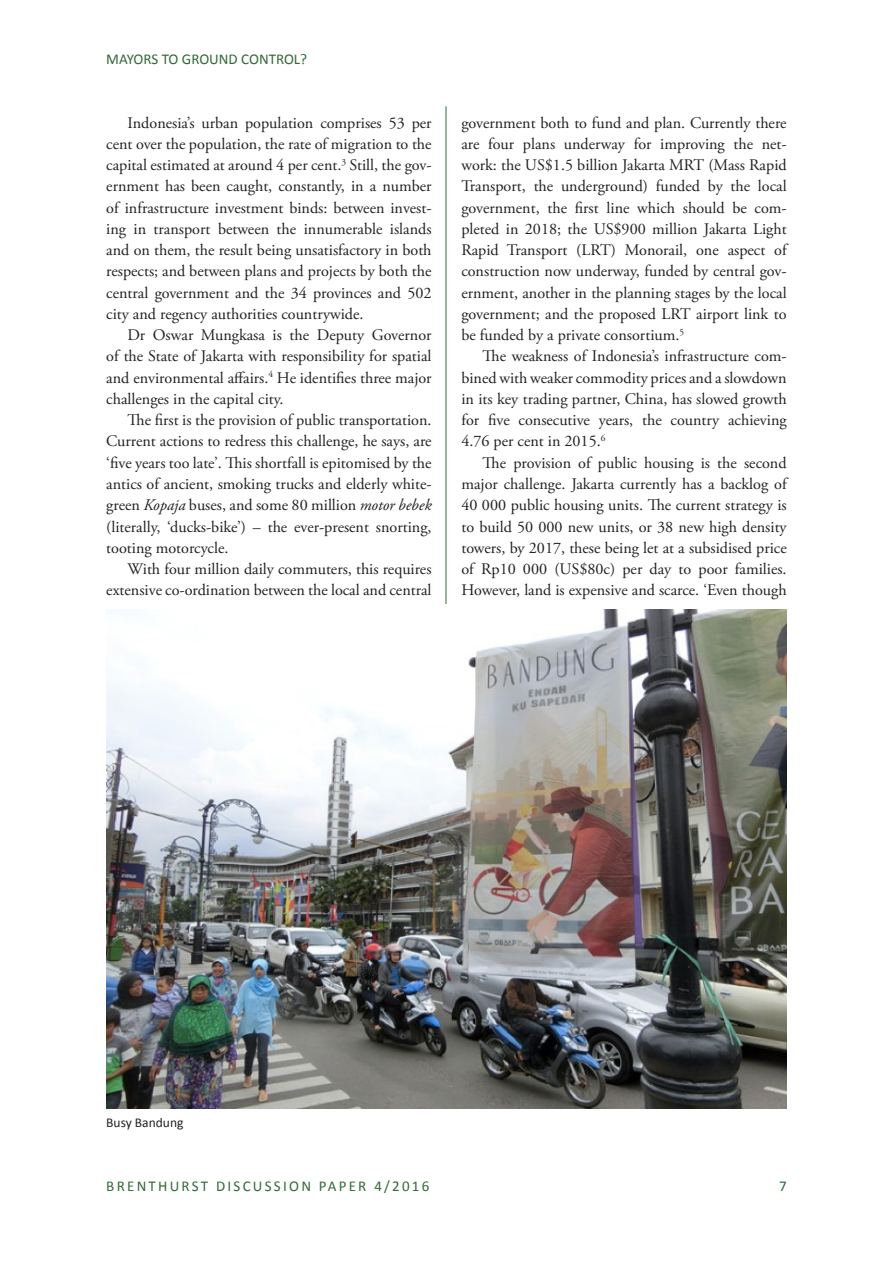
<style>
.page{position:relative;width:893px;height:1263px;background:#fff}
.page>*{position:absolute;margin:0;border:0;box-sizing:border-box;transform-origin:0 0}
.Body_Text{font:16.2px/21.3px "Adobe Garamond Pro";color:#231f20;text-align:justify}
.t1{font:15px "Calibri";letter-spacing:.15em;color:#346839}
.t2{font:15px "Calibri";color:#346839}
.Body_Caption{font:13.5px "Calibri";color:#231f20}
.s1{font-style:italic}
</style>
<div class="page">
<hr style="left:445px;top:106px;width:1px;height:1021px;background:#346839">
<div style="left:106px;top:604px;width:681px;height:523px;background:#fff"></div>
<img style="left:106px;top:609px;width:681px;height:499px">
<p class="t2" style="left:106px;top:49px;width:202px">MAYORS TO GROUND CONTROL?</p>
<p class="Body_Text" style="left:106px;top:112px;width:327px;text-indent:21px">Indonesia’s urban population comprises 53 per cent over the population, the rate of migration to the capital estimated at around 4 per cent.<sup>3</sup> Still, the gov&shy;ernment has been caught, constantly, in a number of infrastructure investment binds: between invest&shy;ing in transport between the innumerable islands and on them, the result being unsatisfactory in both respects; and between plans and projects by both the central government and the 34 provinces and 502 city and regency authorities countrywide.</p>
<p class="Body_Text" style="left:106px;top:325px;width:327px;text-indent:21px">Dr Oswar Mungkasa is the Deputy Governor of the State of Jakarta with responsibility for spatial and environmental affairs.<sup>4</sup> He identifies three major challenges in the capital city.</p>
<p class="Body_Text" style="left:106px;top:410px;width:327px;text-indent:21px">The first is the provision of public transportation.<br>Current actions to redress this challenge, he says, are ‘five years too late’. This shortfall is epitomised by the antics of ancient, smoking trucks and elderly white&shy;green <span class="s1">Kopaja</span> buses, and some 80 million <span class="s1">motor bebek </span>(literally, ‘ducks-bike’) – the ever-present snorting, tooting motorcycle.</p>
<p class="Body_Text" style="left:106px;top:559px;width:327px;text-align:right">With four million daily commuters, this requires extensive co-ordination between the local and central</p>
<p class="Body_Text" style="left:461px;top:112px;width:327px">government both to fund and plan. Currently there are four plans underway for improving the net&shy;work: the US$1.5 billion Jakarta MRT (Mass Rapid Transport, the underground) funded by the local government, the first line which should be com&shy;pleted in 2018; the US$900 million Jakarta Light Rapid Transport (LRT) Monorail, one aspect of construction now underway, funded by central gov&shy;ernment, another in the planning stages by the local government; and the proposed LRT airport link to be funded by a private consortium.<sup>5</sup></p>
<p class="Body_Text" style="left:461px;top:346px;width:327px;text-indent:21px">The weakness of Indonesia’s infrastructure com&shy;bined with weaker commodity prices and a slowdown in its key trading partner, China, has slowed growth for five consecutive years, the country achieving 4.76 per cent in 2015.<sup>6</sup></p>
<p class="Body_Text" style="left:461px;top:453px;width:327px;text-indent:21px">The provision of public housing is the second major challenge. Jakarta currently has a backlog of 40 000 public housing units. The current strategy is to build 50 000 new units, or 38 new high density towers, by 2017, these being let at a subsidised price of Rp10 000 (US$80c) per day to poor families.<br>However, land is expensive and scarce. ‘Even though</p>
<p class="Body_Caption" style="left:106px;top:1114px;width:79px">Busy Bandung</p>
<p class="t1" style="left:106px;top:1176px;width:325px">BRENTHURST DISCUSSION PAPER 4/2016</p>
<p class="t1" style="left:779px;top:1176px;width:9px">7</p>
</div>
